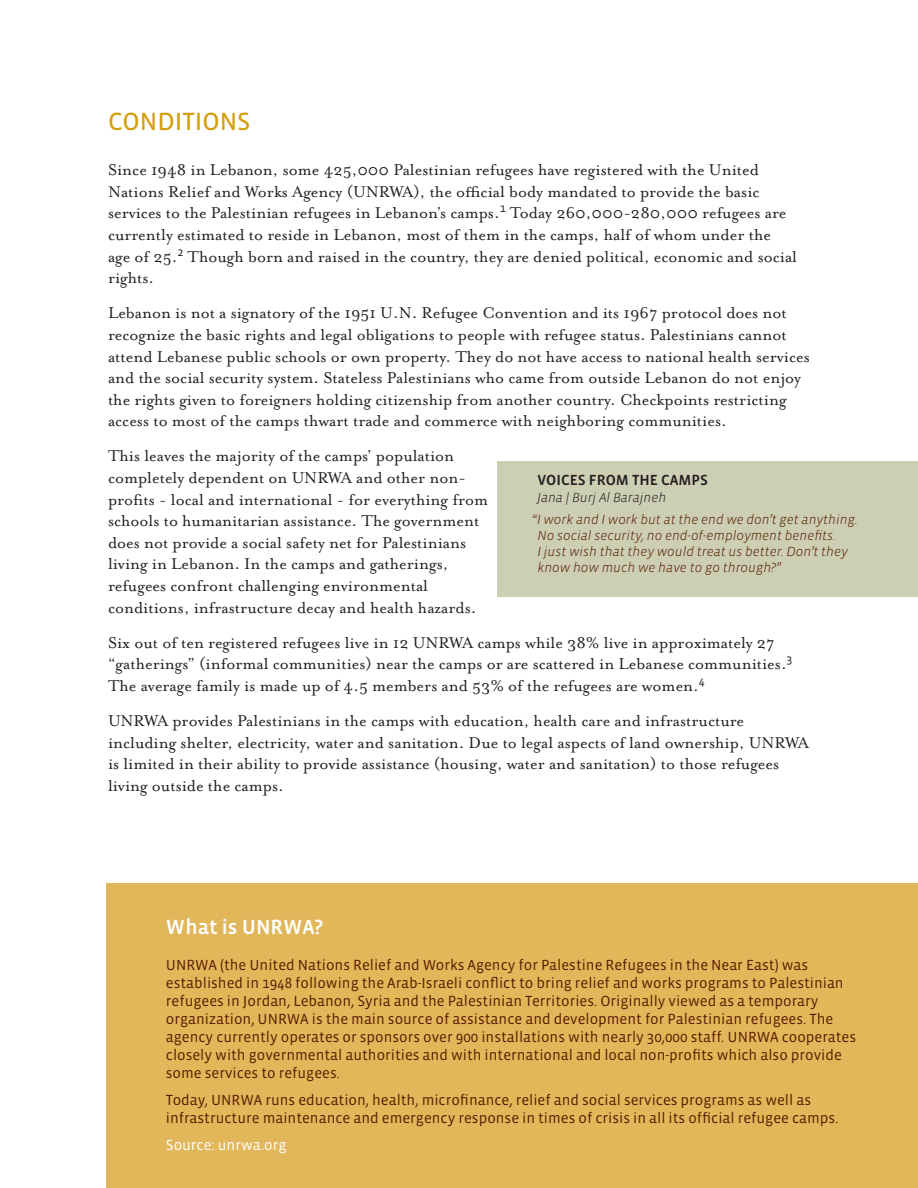
<style>
.page{position:relative;width:918px;height:1188px;background:#fff}
.page>*{position:absolute;margin:0;border:0;box-sizing:border-box;transform-origin:0 0}
.Heading_1{font:25.5px "Vista Sans OT";color:#d49f0c}
.Chart_Heading{font:500 21px "Vista Sans OT";color:#fff}
.t1{font:18px/21.6px "Mrs Eaves Roman";color:#231f20}
.Heading_3{font:15px/18px "Vista Sans OT";color:#581c00}
.Chart_Heading-2{font:500 15px "Vista Sans OT";color:#231f20}
.Heading_3-2{font:15px "Vista Sans OT";color:#fff}
.t2{font:italic 300 13.5px/16.2px "Vista Sans OT";color:#581c00}
.t3{font:italic 300 13.5px "Vista Sans OT";color:#231f20}
</style>
<div class="page">
<div style="left:497px;top:461px;width:421px;height:135px;background:#cdcfb4"></div>
<div style="left:106px;top:884px;width:812px;height:304px;background:#e2b75a"></div>
<p class="Heading_1" style="left:108px;top:108px;width:144px">CONDITIONS</p>
<p class="t1" style="left:108px;top:159px;width:691px">Since 1948 in Lebanon, some 425,000 Palestinian refugees have registered with the United Nations Relief and Works Agency (UNRWA), the official body mandated to provide the basic services to the Palestinian refugees in Lebanon’s camps.<sup>1</sup> Today 260,000-280,000 refugees are currently estimated to reside in Lebanon, most of them in the camps, half of whom under the age of 25.<sup>2</sup> Though born and raised in the country, they are denied political, economic and social rights.</p>
<p class="t1" style="left:108px;top:302px;width:703px">Lebanon is not a signatory of the 1951 U.N. Refugee Convention and its 1967 protocol does not recognize the basic rights and legal obligations to people with refugee status. Palestinians cannot attend Lebanese public schools or own property. They do not have access to national health services and the social security system. Stateless Palestinians who came from outside Lebanon do not enjoy the rights given to foreigners holding citizenship from another country. Checkpoints restricting access to most of the camps thwart trade and commerce with neighboring communities.</p>
<p class="t1" style="left:108px;top:446px;width:382px">This leaves the majority of the camps’ population completely dependent on UNRWA and other non&shy;profits - local and international - for everything from schools to humanitarian assistance. The government does not provide a social safety net for Palestinians living in Lebanon. In the camps and gatherings, refugees confront challenging environmental conditions, infrastructure decay and health hazards.</p>
<p class="t1" style="left:108px;top:632px;width:686px">Six out of ten registered refugees live in 12 UNRWA camps while 38% live in approximately 27 “gatherings” (informal communities) near the camps or are scattered in Lebanese communities.<sup>3<br></sup>The average family is made up of 4.5 members and 53% of the refugees are women.<sup>4</sup></p>
<p class="t1" style="left:108px;top:710px;width:703px">UNRWA provides Palestinians in the camps with education, health care and infrastructure including shelter, electricity, water and sanitation. Due to legal aspects of land ownership, UNRWA is limited in their ability to provide assistance (housing, water and sanitation) to those refugees living outside the camps.</p>
<p class="Chart_Heading-2" style="left:537px;top:473px;width:172px">VOICES FROM THE CAMPS</p>
<p class="t3" style="left:537px;top:490px;width:131px">Jana | Burj Al Barajneh</p>
<p class="t2" style="left:537px;top:511px;width:322px;text-indent:-5px">“I work and I work but at the end we don’t get anything.<br>No social security, no end-of-employment benefits.<br>I just wish that they would treat us better. Don’t they know how much we have to go through?”</p>
<p class="Chart_Heading" style="left:166px;top:916px;width:158px">What is UNRWA?</p>
<p class="Heading_3" style="left:166px;top:956px;width:692px">UNRWA (the United Nations Relief and Works Agency for Palestine Refugees in the Near East) was established in 1948 following the Arab-Israeli conflict to bring relief and works programs to Palestinian refugees in Jordan, Lebanon, Syria and the Palestinian Territories. Originally viewed as a temporary organization, UNRWA is the main source of assistance and development for Palestinian refugees. The agency currently operates or sponsors over 900 installations with nearly 30,000 staff. UNRWA cooperates closely with governmental authorities and with international and local non-profits which also provide some services to refugees.</p>
<p class="Heading_3" style="left:166px;top:1091px;width:674px">Today, UNRWA runs education, health, microfinance, relief and social services programs as well as infrastructure maintenance and emergency response in times of crisis in all its official refugee camps.</p>
<p class="Heading_3-2" style="left:166px;top:1137px;width:122px">Source: unrwa.org</p>
</div>
